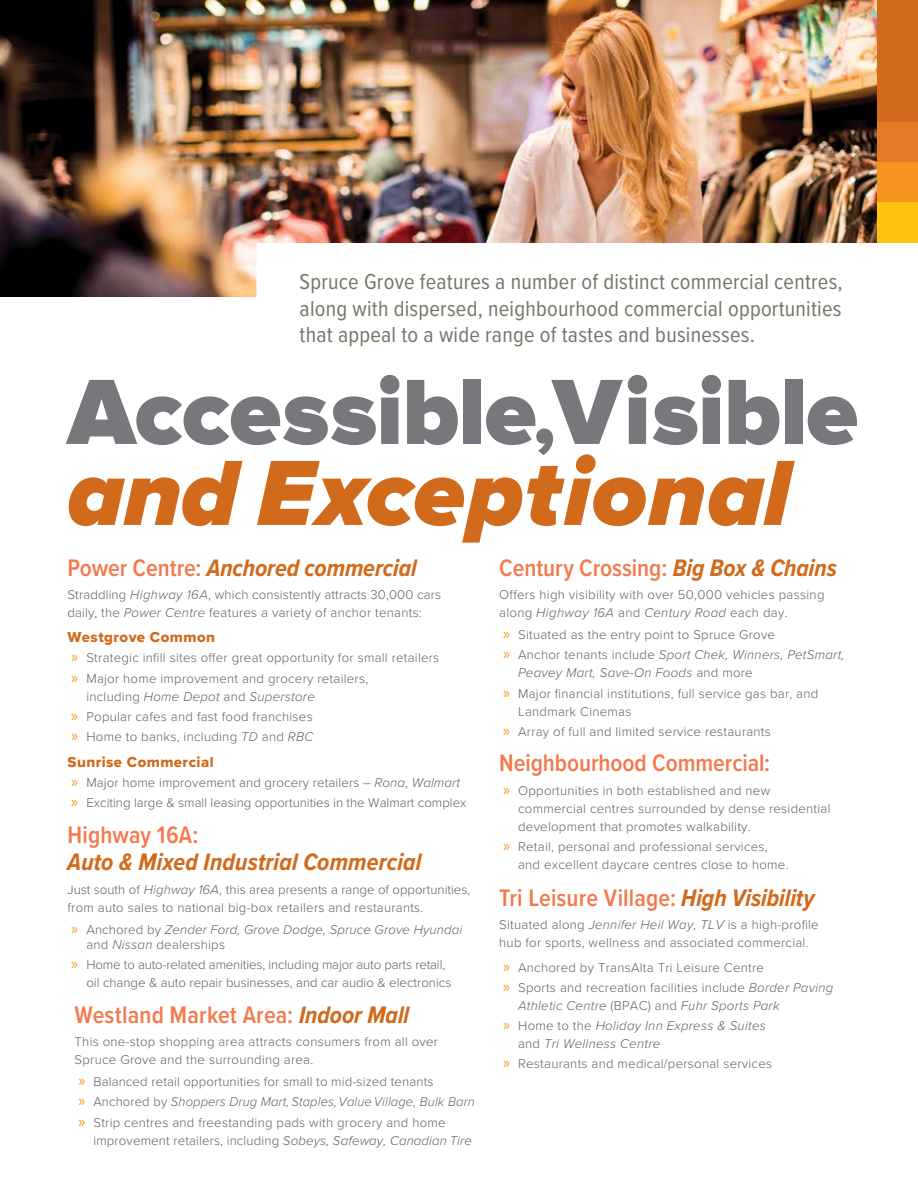
<style>
.page{position:relative;width:918px;height:1188px;background:#fff}
.page>*{position:absolute;margin:0;border:0;box-sizing:border-box;transform-origin:0 0}
.t1{font:900 96px/81px "Proxima Nova";letter-spacing:-.01em;color:#77787b}
.t2{font:600 24.75px "Proxima Nova Cond";color:#f4784c}
.t3{font:italic 700 24.75px "Proxima Nova Cond";letter-spacing:.005em;color:#d16a1b}
.t4{font:22.5px/26.5px "Proxima Nova Cond";letter-spacing:.01em;color:#787466;text-align:justify}
.t5{font:15px "Proxima Nova Extrabld";letter-spacing:.03em;color:#d16a1b}
.t6{font:300 13.2px/20.1px "Proxima Nova";letter-spacing:.02em;color:#5f6062}
.t7{font:italic 300 13.2px/15px "Proxima Nova";letter-spacing:.02em;color:#5f6062}
.t8{font:300 13.2px/18px "Proxima Nova";letter-spacing:-.01em;color:#5f6062}
.t9{font:300 13.2px/20.1px "Proxima Nova";color:#5f6062}
.s1{font-size:76.5px}
.s2{font-style:italic;color:#d16a1b}
.s3{font-weight:600;font-style:normal;color:#f4784c}
.s4{font-style:italic}
.s5{font-family:"Myriad Pro";font-weight:400;font-size:16.5px;color:#f79420}
.s6{font-family:"Myriad Pro";font-weight:400;font-style:normal;font-size:16.5px;color:#f79420}
.s7{font-style:normal}
.s8{font-weight:700;font-style:italic;color:#d16a1b}
</style>
<div class="page">
<img style="left:0;top:0;width:878px;height:297px">
<div style="left:878px;top:0;width:40px;height:243px;background:#d16a1b"></div>
<div style="left:878px;top:162px;width:40px;height:40px;background:#f79420"></div>
<div style="left:878px;top:122px;width:40px;height:40px;background:#e67a24"></div>
<div style="left:878px;top:202px;width:40px;height:41px;background:#fec30e"></div>
<h3 class="t4" style="left:300px;top:267px;width:545px">Spruce Grove features a number of distinct commercial centres, along with dispersed, neighbourhood commercial opportunities that appeal to a wide range of tastes and businesses.</h3>
<h1 class="t1" style="left:67px;top:376px;width:792px">Accessible<span class="s1">,</span>Visible <span class="s2">and Exceptional</span></h1>
<h2 class="t3" style="left:68px;top:550px;width:351px"><span class="s3">Power Centre:</span> Anchored commercial</h2>
<p class="t6" style="left:68px;top:585px;width:375px;line-height:18px">Straddling <span class="s4">Highway 16A</span>, which consistently attracts 30,000 cars daily, the <span class="s4">Power Centre</span> features a variety of anchor tenants:</p>
<p class="t5" style="left:68px;top:626px;width:149px">Westgrove Common</p>
<p class="t6" style="left:71px;top:647px;width:370px"><span class="s5">»</span> Strategic infill sites offer great opportunity for small retailers <span class="s5">»</span> Major home improvement and grocery retailers,</p>
<p class="t6" style="left:71px;top:685px;width:245px;text-indent:15px">including <span class="s4">Home Depot</span> and <span class="s4">Superstore </span><span class="s5">»</span> Popular cafes and fast food franchises <span class="s5">»</span> Home to banks, including <span class="s4">TD</span> and <span class="s4">RBC</span></p>
<p class="t5" style="left:68px;top:751px;width:148px">Sunrise Commercial</p>
<p class="t9" style="left:71px;top:772px;width:397px"><span class="s5">»</span> Major home improvement and grocery retailers – <span class="s4">Rona</span>, <span class="s4">Walmart </span><span class="s5">»</span> Exciting large &amp; small leasing opportunities in the Walmart complex</p>
<h2 class="t2" style="left:68px;top:817px;width:132px">Highway 16A:</h2>
<h2 class="t3" style="left:68px;top:844px;width:355px">Auto &amp; Mixed Industrial Commercial</h2>
<p class="t6" style="left:68px;top:880px;width:404px;line-height:18px">Just south of <span class="s4">Highway 16A</span>, this area presents a range of opportunities, from auto sales to national big-box retailers and restaurants.</p>
<p class="t7" style="left:86px;top:921px;width:377px;text-indent:-15px"><span class="s6">»</span> <span class="s7">Anchored by</span> Zender Ford, Grove Dodge, Spruce Grove Hyundai <span class="s7">and</span> Nissan <span class="s7">dealerships</span></p>
<p class="t8" style="left:86px;top:955px;width:367px;text-indent:-15px"><span class="s5">»</span> Home to auto-related amenities, including major auto parts retail, oil change &amp; auto repair businesses, and car audio &amp; electronics</p>
<h2 class="t2" style="left:75px;top:997px;width:336px">Westland Market Area: <span class="s8">Indoor Mall</span></h2>
<p class="t6" style="left:75px;top:1032px;width:365px;line-height:18px">This one-stop shopping area attracts consumers from all over<br>Spruce Grove and the surrounding area.</p>
<p class="t6" style="left:78px;top:1071px;width:398px"><span class="s5">»</span> Balanced retail opportunities for small to mid-sized tenants<br><span class="s5">»</span> Anchored by <span class="s4">Shoppers Drug Mart, Staples, Value Village, Bulk Barn </span><span class="s5">»</span> Strip centres and freestanding pads with grocery and home</p>
<p class="t6" style="left:93px;top:1129px;width:380px">improvement retailers, including <span class="s4">Sobeys, Safeway, Canadian Tire</span></p>
<h2 class="t2" style="left:499px;top:550px;width:339px">Century Crossing: <span class="s8">Big Box &amp; Chains</span></h2>
<p class="t6" style="left:499px;top:585px;width:327px;line-height:18px">Offers high visibility with over 50,000 vehicles passing along <span class="s4">Highway 16A</span> and <span class="s4">Century Road</span> each day.</p>
<p class="t6" style="left:503px;top:624px;width:343px"><span class="s5">»</span> Situated as the entry point to Spruce Grove<br><span class="s5">»</span> Anchor tenants include <span class="s4">Sport Chek, Winners, PetSmart,</span></p>
<p class="t6" style="left:503px;top:662px;width:317px;text-indent:15px"><span class="s4">Peavey Mart, Save-On Foods</span> and more<br><span class="s5">»</span> Major financial institutions, full service gas bar, and</p>
<p class="t6" style="left:503px;top:700px;width:269px;text-indent:15px">Landmark Cinemas<br><span class="s5">»</span> Array of full and limited service restaurants</p>
<h2 class="t2" style="left:499px;top:745px;width:273px">Neighbourhood Commercial:</h2>
<p class="t6" style="left:518px;top:781px;width:314px;line-height:18px;text-indent:-15px"><span class="s5">»</span> Opportunities in both established and new commercial centres surrounded by dense residential development that promotes walkability.</p>
<p class="t6" style="left:518px;top:837px;width:272px;line-height:18px;text-indent:-15px"><span class="s5">»</span> Retail, personal and professional services, and excellent daycare centres close to home.</p>
<h2 class="t2" style="left:499px;top:879px;width:317px">Tri Leisure Village: <span class="s8">High Visibility</span></h2>
<p class="t6" style="left:499px;top:915px;width:321px;line-height:18px">Situated along <span class="s4">Jennifer Heil Way, TLV</span> is a high-profile hub for sports, wellness and associated commercial.</p>
<p class="t6" style="left:503px;top:957px;width:332px"><span class="s5">»</span> Anchored by TransAlta Tri Leisure Centre<br><span class="s5">»</span> Sports and recreation facilities include <span class="s4">Border Paving</span></p>
<p class="t7" style="left:503px;top:995px;width:278px;line-height:20.1px;text-indent:15px">Athletic Centre <span class="s7">(BPAC) and</span> Fuhr Sports Park <span class="s6">»</span> <span class="s7">Home to the</span> Holiday Inn Express &amp; Suites</p>
<p class="t6" style="left:503px;top:1033px;width:271px;text-indent:15px">and <span class="s4">Tri Wellness Centre<br></span><span class="s5">»</span> Restaurants and medical/personal services</p>
</div>
